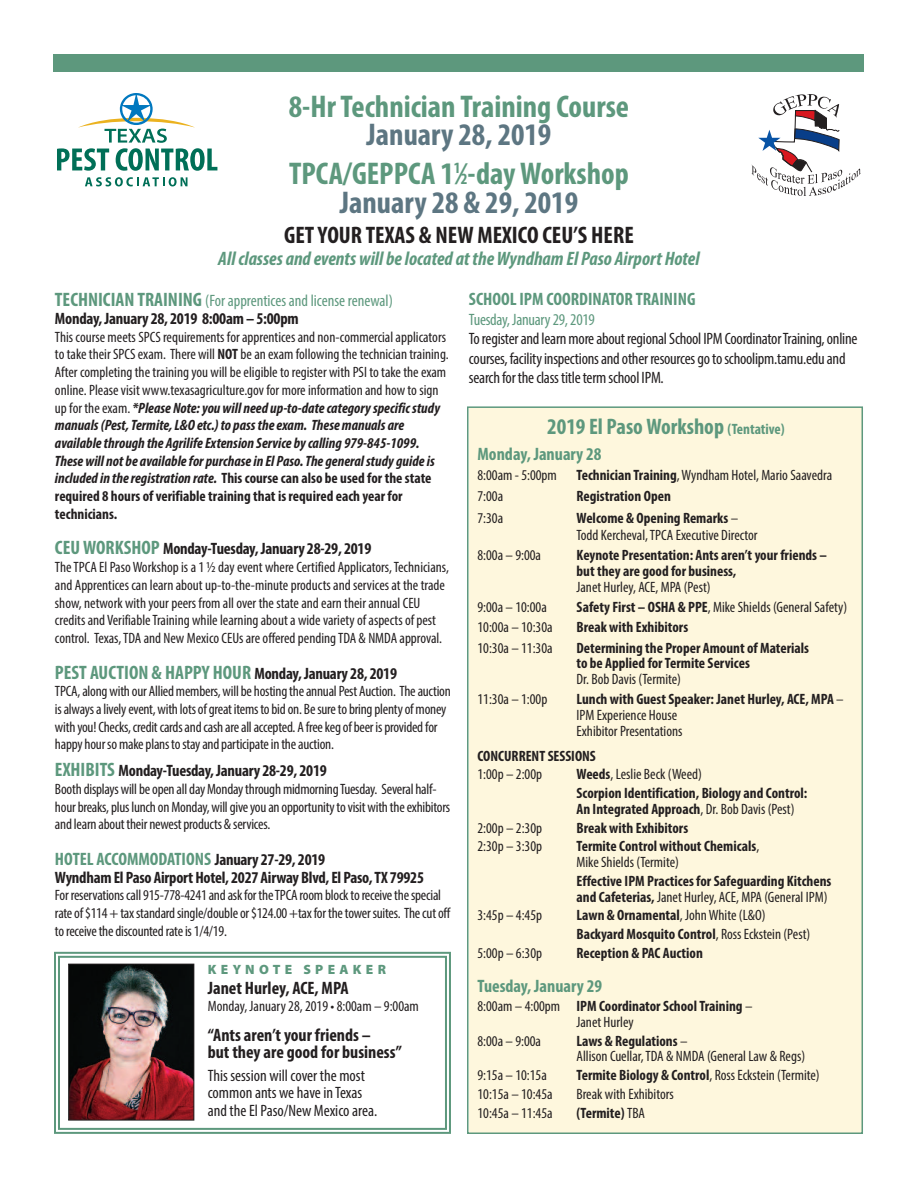
<style>
.page{position:relative;width:918px;height:1188px;background:#fff}
.page>*{position:absolute;margin:0;border:0;box-sizing:border-box;transform-origin:0 0}
.t1{font:700 condensed 31.5px/39px "Myriad Pro";color:#5d987d;text-align:center}
.t2{font:700 condensed 31.5px "Myriad Pro";color:#5d7682}
.t3{font:700 condensed 24px "Myriad Pro";color:#231f20}
.t4{font:700 condensed 22.5px "Myriad Pro";color:#5d987d}
.t5{font:italic 700 condensed 19.5px "Myriad Pro";color:#5d987d}
.t6{font:700 condensed 19.5px "Myriad Pro";color:#5d987d}
.t7{font:700 condensed 18px "Myriad Pro";color:#5d987d}
.t8{font:700 condensed 18px/17.2px "Myriad Pro";color:#231f20}
.t9{font:condensed 16.5px/17.2px "Myriad Pro";letter-spacing:-.015em;color:#231f20}
.t10{font:700 condensed 16.5px/17.7px "Myriad Pro";letter-spacing:-.015em;color:#231f20}
.t11{font:condensed 16.5px "Myriad Pro";letter-spacing:-.015em;color:#5d987d}
.t12{font:condensed 15px/17.7px "Myriad Pro";color:#231f20}
.t13{font:700 condensed 15px/15.8px "Myriad Pro";color:#231f20}
.t14{font:900 13.5px "Myriad Pro";letter-spacing:.32em;color:#5d987d}
.s1{color:#5d7682}
.s2{font-size:15.75px}
.s3{font-size:19.5px;color:#5d987d}
.s4{font-weight:400;color:#5d987d}
.s5{font-weight:700}
.s6{font-weight:700;font-style:italic}
.s7{font-size:16.5px;color:#231f20}
.s8{font-size:15px}
.s9{font-weight:400}
</style>
<div class="page">
<svg style="left:85px;top:177px;width:102px;height:9px"></svg>
<svg style="left:57px;top:93px;width:160px;height:78px"></svg>
<svg style="left:752px;top:94px;width:109px;height:102px"></svg>
<div style="left:54px;top:54px;width:810px;height:18px;background:#5d987d"></div>
<div style="left:469px;top:408px;width:393px;height:724px;background:#fef7dd"></div>
<div style="left:467px;top:406px;width:396px;height:728px;border:2px solid #5d987d"></div>
<div style="left:54px;top:952px;width:397px;height:182px;border:2px solid #5d987d"></div>
<div style="left:58px;top:956px;width:389px;height:174px;border:2px solid #5d987d"></div>
<img style="left:70px;top:966px;width:122px;height:152px">
<div style="left:68px;top:964px;width:126px;height:156px;border:1px solid #231f20"></div>
<h1 class="t1" style="left:289px;top:89px;width:342px">8-HrTechnician Training Course</h1>
<h1 class="t1" style="left:289px;top:118px;width:341px"><span class="s1">January 28, 2019<br></span>TPCA/GEPPCA 1<sup>1</sup>⁄<span class="s2">2</span>-dayWorkshop</h1>
<h1 class="t2" style="left:340px;top:191px;width:240px">January 28 &amp; 29, 2019</h1>
<h2 class="t3" style="left:284px;top:226px;width:351px">GET YOUR TEXAS &amp; NEW MEXICO CEU’S HERE</h2>
<h3 class="t5" style="left:218px;top:252px;width:483px">Allclasses and eventswill belocated at theWyndhamEl Paso Airport Hotel</h3>
<p class="t10" style="left:55px;top:293px;width:339px"><span class="s3">TECHNICIAN TRAINING</span> <span class="s4">(For apprentices and license renewal)<br></span>Monday,January 28, 2019 8:00am– 5:00pm</p>
<p class="t12" style="left:55px;top:329px;width:395px">This course meets SPCS requirements for apprentices and non-commercial applicators to take their SPCS exam. There will <span class="s5">NOT</span> be an exam following the technician training.<br>After completing the training you will be eligible to register with PSI to take the exam online. Please visit www.texasagriculture.gov for more information and how to sign up for the exam. <span class="s6">*Please Note:youwill need up-to-datecategoryspecificstudy manuals(Pest,Termite,L&amp;O etc.) to passtheexam. Thesemanuals are availablethrough the AgrilifeExtension Service bycalling 979-845-1099.<br>Thesewill not be availablefor purchasein El Paso.The generalstudy guideis included in theregistration rate.</span> <span class="s5">This course can also be used for the state required 8 hours of verifiable training that is required each year for technicians.</span></p>
<p class="t10" style="left:55px;top:542px;width:318px"><span class="s3">CEU WORKSHOP</span> Monday-Tuesday,January 28-29, 2019</p>
<p class="t12" style="left:55px;top:560px;width:395px">TheTPCA El PasoWorkshop is a 1 ½ day event where Certified Applicators,Technicians, and Apprentices can learn about up-to-the-minute products and services at the trade show, network with your peers from all over the state and earn their annual CEU credits and VerifiableTraining while learning about a wide variety of aspects of pest control. Texas,TDA and New Mexico CEUs are offered pendingTDA &amp; NMDA approval.</p>
<h3 class="t6" style="left:55px;top:665px;width:344px">PEST AUCTION &amp; HAPPY HOUR <span class="s7">Monday,January 28, 2019</span></h3>
<p class="t12" style="left:55px;top:684px;width:397px">TPCA,alongwith our Alliedmembers,willbe hostingtheannualPest Auction. Theauction isalwaysalivelyevent,with lotsofgreatitemstobidon. Besuretobringplentyofmoney with you!Checks,creditcardsandcash areallaccepted. A freekegofbeer isprovidedfor happy hoursomakeplanstostayandparticipatein theauction.</p>
<p class="t10" style="left:55px;top:763px;width:273px"><span class="s3">EXHIBITS</span> Monday-Tuesday,January 28-29, 2019</p>
<p class="t12" style="left:55px;top:781px;width:397px">Booth displayswillbeopen alldayMondaythroughmidmorningTuesday. Several half&shy;hourbreaks,pluslunch onMonday,willgiveyouan opportunitytovisitwith theexhibitors andlearn abouttheir newestproducts &amp; services.</p>
<p class="t7" style="left:55px;top:853px;width:272px">HOTEL ACCOMMODATIONS <span class="s7">January 27-29, 2019</span></p>
<p class="t10" style="left:55px;top:870px;width:371px">WyndhamEl Paso Airport Hotel, 2027 Airway Blvd,El Paso,TX 79925</p>
<p class="t12" style="left:55px;top:888px;width:397px">For reservationscall915-778-4241andaskfortheTPCA roomblocktoreceivethespecial rateof$114+taxstandardsingle/doubleor$124.00+taxforthetowersuites. Thecutoff toreceivethediscountedrateis1/4/19.</p>
<p class="t14" style="left:208px;top:964px;width:180px">KEYNOTE SPEAKER</p>
<p class="t8" style="left:208px;top:981px;width:142px">Janet Hurley, ACE, MPA</p>
<p class="t12" style="left:208px;top:999px;width:213px">Monday, January 28, 2019 • 8:00am – 9:00am</p>
<p class="t8" style="left:208px;top:1028px;width:196px">“Ants aren’t your friends –<br>but they are good for business”</p>
<p class="t9" style="left:208px;top:1068px;width:171px">This session will cover the most common ants we have in Texas and the El Paso/New Mexico area.</p>
<p class="t7" style="left:469px;top:293px;width:228px">SCHOOL IPM COORDINATOR TRAINING</p>
<p class="t11" style="left:469px;top:313px;width:127px">Tuesday,January29,2019</p>
<p class="t9" style="left:469px;top:330px;width:390px;line-height:19.5px">ToregisterandlearnmoreaboutregionalSchool IPMCoordinatorTraining,online courses, facilityinspectionsandother resourcesgotoschoolipm.tamu.eduand search fortheclasstitletermschool IPM.</p>
<h3 class="t4" style="left:547px;top:419px;width:239px">2019 El PasoWorkshop <span class="s8">(Tentative)</span></h3>
<p class="t7" style="left:478px;top:448px;width:126px">Monday, January 28</p>
<p class="t12" style="left:478px;top:468px;width:81px">8:00am - 5:00pm</p>
<p class="t12" style="left:577px;top:468px;width:257px"><span class="s5">Technician Training</span>,Wyndham Hotel, Mario Saavedra</p>
<p class="t12" style="left:478px;top:488px;width:27px">7:00a</p>
<p class="t13" style="left:577px;top:489px;width:96px">Registration Open</p>
<p class="t12" style="left:478px;top:510px;width:27px">7:30a</p>
<p class="t12" style="left:577px;top:510px;width:183px"><span class="s5">Welcome &amp; Opening Remarks</span> –<br>Todd Kercheval,TPCA Executive Director</p>
<p class="t12" style="left:478px;top:548px;width:65px">8:00a – 9:00a</p>
<p class="t13" style="left:577px;top:549px;width:252px">Keynote Presentation: Ants aren’t your friends – but they are good for business,</p>
<p class="t12" style="left:577px;top:579px;width:136px">Janet Hurley, ACE, MPA (Pest)</p>
<p class="t12" style="left:478px;top:600px;width:71px">9:00a – 10:00a</p>
<p class="t12" style="left:577px;top:600px;width:272px"><span class="s5">Safety First – OSHA &amp; PPE</span>, Mike Shields (General Safety)</p>
<p class="t12" style="left:478px;top:620px;width:77px">10:00a – 10:30a</p>
<p class="t13" style="left:577px;top:621px;width:113px">Break with Exhibitors</p>
<p class="t12" style="left:478px;top:640px;width:77px">10:30a – 11:30a</p>
<p class="t13" style="left:577px;top:641px;width:234px">Determining the Proper Amount of Materials to be Applied forTermite Services</p>
<p class="t12" style="left:577px;top:672px;width:106px">Dr. Bob Davis (Termite)</p>
<p class="t12" style="left:478px;top:692px;width:71px">11:30a – 1:00p</p>
<p class="t13" style="left:577px;top:693px;width:269px">Lunch with Guest Speaker: Janet Hurley, ACE, MPA <span class="s9">–<br>IPM Experience House<br>Exhibitor Presentations</span></p>
<p class="t13" style="left:478px;top:749px;width:120px">CONCURRENT SESSIONS</p>
<p class="t12" style="left:478px;top:767px;width:66px">1:00p – 2:00p</p>
<p class="t13" style="left:577px;top:766px;width:232px;line-height:18.8px">Weeds<span class="s9">, Leslie Beck (Weed)<br></span>Scorpion Identification, Biology and Control:</p>
<p class="t13" style="left:577px;top:802px;width:220px">An Integrated Approach<span class="s9">, Dr. Bob Davis (Pest)</span></p>
<p class="t12" style="left:478px;top:820px;width:66px">2:00p – 2:30p</p>
<p class="t13" style="left:577px;top:821px;width:113px">Break with Exhibitors</p>
<p class="t12" style="left:478px;top:839px;width:66px">2:30p – 3:30p</p>
<p class="t13" style="left:577px;top:840px;width:184px">Termite Control without Chemicals<span class="s9">,<br>Mike Shields (Termite)</span></p>
<p class="t13" style="left:577px;top:874px;width:256px">Effective IPM Practices for Safeguarding Kitchens and Cafeterias, <span class="s9">Janet Hurley, ACE, MPA (General IPM)</span></p>
<p class="t12" style="left:478px;top:908px;width:66px">3:45p – 4:45p</p>
<p class="t13" style="left:577px;top:907px;width:235px;line-height:18.8px">Lawn &amp; Ornamental<span class="s9">, JohnWhite (L&amp;O)<br></span>Backyard Mosquito Control<span class="s9">, Ross Eckstein (Pest)</span></p>
<p class="t12" style="left:478px;top:945px;width:66px">5:00p – 6:30p</p>
<p class="t13" style="left:577px;top:946px;width:128px">Reception &amp; PAC Auction</p>
<p class="t7" style="left:478px;top:980px;width:126px">Tuesday, January 29</p>
<p class="t13" style="left:577px;top:999px;width:178px;text-indent:-99px"><span class="s9">8:00am – 4:00pm</span> IPM Coordinator SchoolTraining <span class="s9">–<br>Janet Hurley</span></p>
<p class="t12" style="left:478px;top:1033px;width:65px">8:00a – 9:00a</p>
<p class="t12" style="left:577px;top:1034px;width:230px;line-height:15.8px"><span class="s5">Laws &amp; Regulations</span> –<br>Allison Cuellar,TDA &amp; NMDA (General Law &amp; Regs)</p>
<p class="t12" style="left:478px;top:1068px;width:71px">9:15a – 10:15a</p>
<p class="t13" style="left:577px;top:1068px;width:245px">Termite Biology &amp; Control<span class="s9">, Ross Eckstein (Termite)</span></p>
<p class="t12" style="left:478px;top:1086px;width:77px">10:15a – 10:45a</p>
<p class="t12" style="left:577px;top:1086px;width:99px">Break with Exhibitors</p>
<p class="t12" style="left:478px;top:1105px;width:77px">10:45a – 11:45a</p>
<p class="t13" style="left:577px;top:1106px;width:70px">(Termite) <span class="s9">TBA</span></p>
</div>
